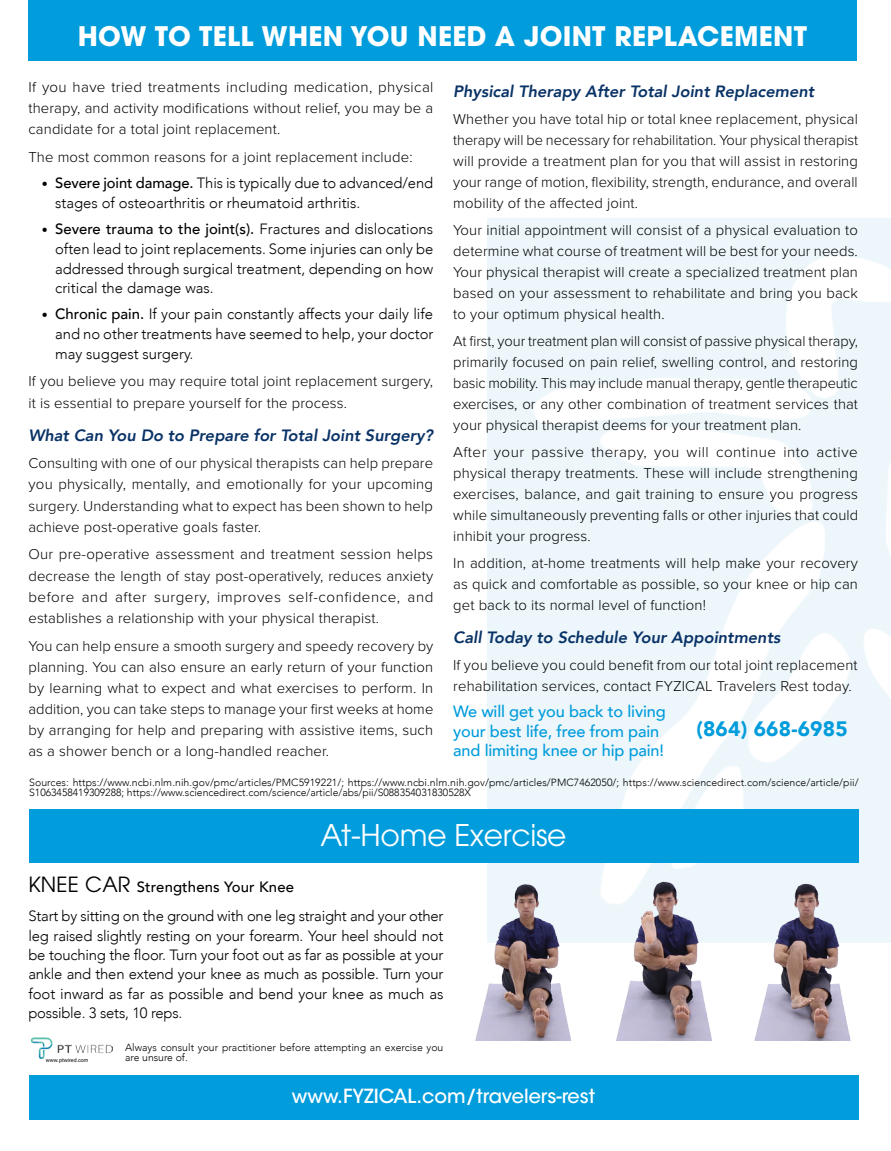
<style>
.page{position:relative;width:891px;height:1151px;background:#fff}
.page>*{position:absolute;margin:0;border:0;box-sizing:border-box;transform-origin:0 0}
.t1{font:29.7px "ITC Avant Garde Pro";letter-spacing:-.01em;color:#fff}
.t2{font:700 26.78px "ITC Avant Garde Pro";letter-spacing:.01em;color:#fff}
.t3{font:900 20.7px "Avenir";letter-spacing:.01em;color:#009cdc}
.t4{font:500 19.35px "ITC Avant Garde Std";color:#fff}
.t5{font:italic 800 16.43px "Avenir";color:#093266}
.t6{font:500 16.43px/19.3px "Avenir";letter-spacing:-.01em;color:#009cdc}
.t7{font:300 14.85px/20.9px "Proxima Nova";letter-spacing:.01em;color:#000;text-align:justify}
.t8{font:300 14.85px/19.6px "Avenir";color:#000;text-align:justify}
.t9{font:300 10.35px/10.3px "Avenir";letter-spacing:.005em;color:#000}
.t10{font:5.4px "Roboto";color:#000}
.s1{font-size:11.92px}
.s2{font-weight:500}
.s3{font-family:"ITC Avant Garde Pro";font-weight:400;font-size:20.7px}
</style>
<div class="page">
<img style="left:487px;top:218px;width:404px;height:724px">
<div style="left:28px;top:0;width:828px;height:61px;background:#009cdc"></div>
<div style="left:29px;top:808px;width:829px;height:54px;background:#009cdc"></div>
<img style="left:30px;top:1037px;width:82px;height:21px">
<div style="left:29px;top:1074px;width:829px;height:45px;background:#009cdc"></div>
<img style="left:475px;top:877px;width:103px;height:162px">
<img style="left:614px;top:876px;width:104px;height:163px">
<img style="left:754px;top:878px;width:97px;height:161px">
<h2 class="t2" style="left:78px;top:18px;width:731px">HOW TO TELL WHEN YOU NEED A JOINT REPLACEMENT</h2>
<p class="t7" style="left:28px;top:76px;width:407px">If you have tried treatments including medication, physical therapy, and activity modifications without relief, you may be a candidate for a total joint replacement.</p>
<p class="t7" style="left:28px;top:146px;width:386px">The most common reasons for a joint replacement include:</p>
<p class="t8" style="left:55px;top:173px;width:380px;text-indent:-13px"><span class="s1">•</span> <span class="s2">Severe joint damage.</span> This is typically due to advanced/end stages of osteoarthritis or rheumatoid arthritis.</p>
<p class="t8" style="left:55px;top:219px;width:380px;text-indent:-13px"><span class="s1">•</span> <span class="s2">Severe trauma to the joint(s).</span> Fractures and dislocations often lead to joint replacements. Some injuries can only be addressed through surgical treatment, depending on how critical the damage was.</p>
<p class="t8" style="left:55px;top:304px;width:380px;text-indent:-13px"><span class="s1">•</span> <span class="s2">Chronic pain.</span> If your pain constantly affects your daily life and no other treatments have seemed to help, your doctor may suggest surgery.</p>
<p class="t7" style="left:28px;top:370px;width:406px">If you believe you may require total joint replacement surgery, it is essential to prepare yourself for the process.</p>
<p class="t5" style="left:28px;top:425px;width:406px">What Can You Do to Prepare for Total Joint Surgery?</p>
<p class="t7" style="left:28px;top:452px;width:406px">Consulting with one of our physical therapists can help prepare you physically, mentally, and emotionally for your upcoming surgery. Understanding what to expect has been shown to help achieve post-operative goals faster.</p>
<p class="t7" style="left:28px;top:543px;width:406px">Our pre-operative assessment and treatment session helps decrease the length of stay post-operatively, reduces anxiety before and after surgery, improves self-confidence, and establishes a relationship with your physical therapist.</p>
<p class="t7" style="left:28px;top:634px;width:406px">You can help ensure a smooth surgery and speedy recovery by planning. You can also ensure an early return of your function by learning what to expect and what exercises to perform. In addition, you can take steps to manage your first weeks at home by arranging for help and preparing with assistive items, such as a shower bench or a long-handled reacher.</p>
<p class="t5" style="left:453px;top:81px;width:363px">Physical Therapy After Total Joint Replacement</p>
<p class="t7" style="left:453px;top:108px;width:406px">Whether you have total hip or total knee replacement, physical therapy will be necessary for rehabilitation. Your physical therapist will provide a treatment plan for you that will assist in restoring your range of motion, flexibility, strength, endurance, and overall mobility of the affected joint.</p>
<p class="t7" style="left:453px;top:219px;width:406px">Your initial appointment will consist of a physical evaluation to determine what course of treatment will be best for your needs.<br>Your physical therapist will create a specialized treatment plan based on your assessment to rehabilitate and bring you back to your optimum physical health.</p>
<p class="t7" style="left:453px;top:330px;width:406px">At first, your treatment plan will consist of passive physical therapy, primarily focused on pain relief, swelling control, and restoring basic mobility. This may include manual therapy, gentle therapeutic exercises, or any other combination of treatment services that your physical therapist deems for your treatment plan.</p>
<p class="t7" style="left:453px;top:441px;width:407px">After your passive therapy, you will continue into active physical therapy treatments. These will include strengthening exercises, balance, and gait training to ensure you progress while simultaneously preventing falls or other injuries that could inhibit your progress.</p>
<p class="t7" style="left:453px;top:552px;width:406px">In addition, at-home treatments will help make your recovery as quick and comfortable as possible, so your knee or hip can get back to its normal level of function!</p>
<p class="t5" style="left:453px;top:627px;width:329px">Call Today to Schedule Your Appointments</p>
<p class="t7" style="left:453px;top:654px;width:406px">If you believe you could benefit from our total joint replacement rehabilitation services, contact FYZICAL Travelers Rest today.</p>
<p class="t6" style="left:453px;top:701px;width:214px">We will get you back to living your best life, free from pain and limiting knee or hip pain!</p>
<h3 class="t3" style="left:696px;top:710px;width:153px">(864) 668-6985</h3>
<p class="t9" style="left:29px;top:776px;width:831px">Sources: https://www.ncbi.nlm.nih.gov/pmc/articles/PMC5919221/; https://www.ncbi.nlm.nih.gov/pmc/articles/PMC7462050/; https://www.sciencedirect.com/science/article/pii/<br>S1063458419309288; https://www.sciencedirect.com/science/article/abs/pii/S088354031830528X</p>
<h1 class="t1" style="left:321px;top:816px;width:248px">At-Home Exercise</h1>
<p class="t8" style="left:28px;top:872px;width:417px;line-height:29.2px"><span class="s3">KNEE CAR</span> <span class="s2">Strengthens Your Knee<br></span>Start by sitting on the ground with one leg straight and your other</p>
<p class="t8" style="left:28px;top:925px;width:417px">leg raised slightly resting on your forearm. Your heel should not be touching the floor. Turn your foot out as far as possible at your ankle and then extend your knee as much as possible. Turn your foot inward as far as possible and bend your knee as much as possible. 3 sets, 10 reps.</p>
<p class="t10" style="left:46px;top:1055px;width:44px">www.ptwired.com</p>
<p class="t9" style="left:125px;top:1041px;width:320px">Always consult your practitioner before attempting an exercise you are unsure of.</p>
<h3 class="t4" style="left:292px;top:1083px;width:305px">www.FYZICAL.com/travelers-rest</h3>
</div>
